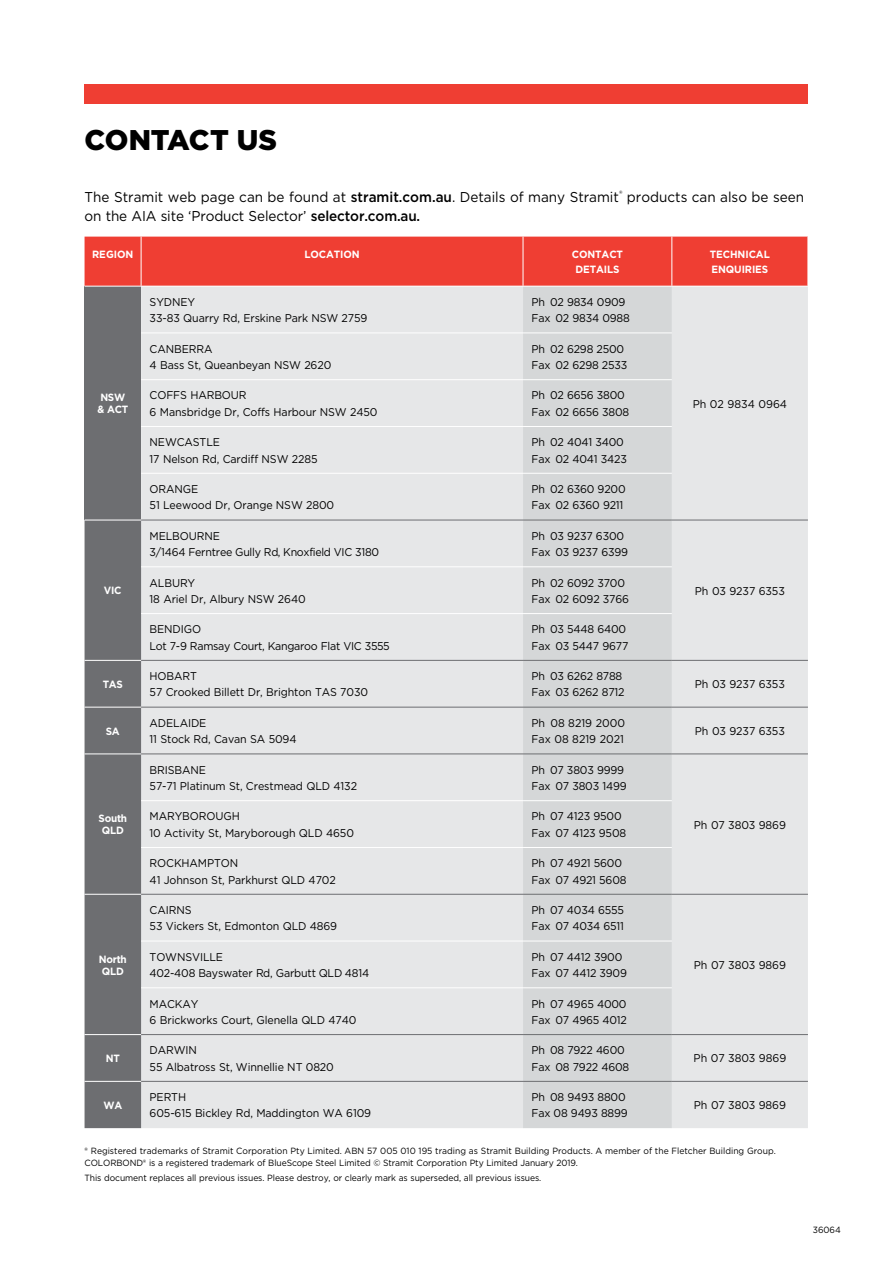
<style>
.page{position:relative;width:893px;height:1263px;background:#fff}
.page>*{position:absolute;margin:0;border:0;box-sizing:border-box;transform-origin:0 0}
.t1{font:900 28.5px "Gotham";letter-spacing:-.005em;color:#000}
.t2{font:14.25px/19.5px "Gotham";color:#000;scale:.95 1}
.t3{font:11.25px/16.2px "Gotham";letter-spacing:-.01em;color:#000;scale:.95 1}
.t4{font:700 10.5px/12px "Gotham";letter-spacing:-.01em;color:#fff;scale:.95 1}
.t5{font:9px/11.2px "Gotham";letter-spacing:-.01em;color:#000;scale:.95 1}
.s1{font-weight:500}
</style>
<div class="page">
<div style="left:85px;top:84px;width:723px;height:19px;background:#ef3e33"></div>
<div style="left:85px;top:237px;width:722px;height:49px;background:#ef3e33"></div>
<div style="left:85px;top:286px;width:56px;height:234px;background:#6d6e71"></div>
<div style="left:141px;top:287px;width:667px;height:841px;background:#e6e7e8"></div>
<div style="left:523px;top:287px;width:149px;height:841px;background:#d5d7d8"></div>
<div style="left:85px;top:521px;width:56px;height:607px;background:#6d6e71"></div>
<hr style="left:85px;top:286px;width:56px;height:1px;background:#fff">
<hr style="left:141px;top:333px;width:382px;height:1px;background:#fff">
<hr style="left:523px;top:333px;width:149px;height:1px;background:#fff">
<hr style="left:141px;top:379px;width:382px;height:1px;background:#fff">
<hr style="left:141px;top:426px;width:382px;height:1px;background:#fff">
<hr style="left:141px;top:473px;width:382px;height:1px;background:#fff">
<hr style="left:141px;top:237px;width:1px;height:49px;background:#fff">
<hr style="left:523px;top:237px;width:1px;height:49px;background:#fff">
<hr style="left:671px;top:237px;width:1px;height:49px;background:#fff">
<hr style="left:85px;top:1081px;width:56px;height:1px;background:#fff">
<hr style="left:85px;top:660px;width:56px;height:1px;background:#fff">
<hr style="left:85px;top:707px;width:56px;height:1px;background:#fff">
<hr style="left:85px;top:753px;width:56px;height:1px;background:#fff">
<hr style="left:523px;top:379px;width:149px;height:1px;background:#fff">
<hr style="left:523px;top:426px;width:149px;height:1px;background:#fff">
<hr style="left:523px;top:473px;width:149px;height:1px;background:#fff">
<hr style="left:523px;top:566px;width:149px;height:1px;background:#fff">
<hr style="left:523px;top:613px;width:149px;height:1px;background:#fff">
<hr style="left:523px;top:800px;width:149px;height:1px;background:#fff">
<hr style="left:523px;top:847px;width:149px;height:1px;background:#fff">
<hr style="left:523px;top:941px;width:149px;height:1px;background:#fff">
<hr style="left:523px;top:987px;width:149px;height:1px;background:#fff">
<hr style="left:141px;top:566px;width:382px;height:1px;background:#fff">
<hr style="left:141px;top:613px;width:382px;height:1px;background:#fff">
<hr style="left:141px;top:800px;width:382px;height:1px;background:#fff">
<hr style="left:141px;top:941px;width:382px;height:1px;background:#fff">
<hr style="left:141px;top:987px;width:382px;height:1px;background:#fff">
<hr style="left:141px;top:847px;width:382px;height:1px;background:#fff">
<hr style="left:85px;top:1034px;width:56px;height:1px;background:#fff">
<hr style="left:85px;top:894px;width:56px;height:1px;background:#fff">
<hr style="left:141px;top:520px;width:382px;height:1px;background:#6d6e71">
<hr style="left:523px;top:520px;width:149px;height:1px;background:#6d6e71">
<hr style="left:141px;top:660px;width:382px;height:1px;background:#6d6e71">
<hr style="left:523px;top:660px;width:149px;height:1px;background:#6d6e71">
<hr style="left:141px;top:707px;width:382px;height:1px;background:#6d6e71">
<hr style="left:523px;top:707px;width:149px;height:1px;background:#6d6e71">
<hr style="left:672px;top:707px;width:136px;height:1px;background:#6d6e71">
<hr style="left:141px;top:753px;width:382px;height:1px;background:#6d6e71">
<hr style="left:523px;top:753px;width:149px;height:1px;background:#6d6e71">
<hr style="left:672px;top:753px;width:136px;height:1px;background:#6d6e71">
<hr style="left:141px;top:894px;width:382px;height:1px;background:#6d6e71">
<hr style="left:523px;top:894px;width:149px;height:1px;background:#6d6e71">
<hr style="left:141px;top:1034px;width:382px;height:1px;background:#6d6e71">
<hr style="left:523px;top:1034px;width:149px;height:1px;background:#6d6e71">
<hr style="left:141px;top:1081px;width:382px;height:1px;background:#6d6e71">
<hr style="left:523px;top:1081px;width:149px;height:1px;background:#6d6e71">
<hr style="left:672px;top:1081px;width:136px;height:1px;background:#6d6e71">
<hr style="left:672px;top:520px;width:136px;height:1px;background:#6d6e71">
<hr style="left:672px;top:660px;width:136px;height:1px;background:#6d6e71">
<hr style="left:672px;top:894px;width:136px;height:1px;background:#6d6e71">
<hr style="left:672px;top:1034px;width:136px;height:1px;background:#6d6e71">
<h1 class="t1" style="left:85px;top:120px;width:194px">CONTACT US</h1>
<p class="t2" style="left:85px;top:187px;width:759px">The Stramit web page can be found at <span class="s1">stramit.com.au</span>. Details of many Stramit<sup>®</sup> products can also be seen on the AIA site ‘Product Selector’ <span class="s1">selector.com.au.</span></p>
<p class="t4" style="left:92px;top:248px;width:45px">REGION</p>
<p class="t4" style="left:304px;top:248px;width:60px">LOCATION</p>
<p class="t4" style="left:572px;top:246px;width:55px;line-height:15px;text-align:center">CONTACT<br>DETAILS</p>
<p class="t4" style="left:710px;top:246px;width:65px;line-height:15px">TECHNICAL<br>ENQUIRIES</p>
<p class="t4" style="left:97px;top:391px;width:34px">NSW &amp; ACT</p>
<p class="t4" style="left:104px;top:585px;width:20px">VIC</p>
<p class="t3" style="left:150px;top:294px;width:231px">SYDNEY<br>33-83 Quarry Rd, Erskine Park NSW 2759</p>
<p class="t3" style="left:531px;top:294px;width:105px">Ph 02 9834 0909<br>Fax 02 9834 0988</p>
<p class="t3" style="left:150px;top:340px;width:193px">CANBERRA<br>4 Bass St, Queanbeyan NSW 2620</p>
<p class="t3" style="left:531px;top:340px;width:102px">Ph 02 6298 2500<br>Fax 02 6298 2533</p>
<p class="t3" style="left:150px;top:387px;width:241px">COFFS HARBOUR<br>6 Mansbridge Dr, Coffs Harbour NSW 2450</p>
<p class="t3" style="left:531px;top:387px;width:104px">Ph 02 6656 3800<br>Fax 02 6656 3808</p>
<p class="t3" style="left:150px;top:434px;width:178px">NEWCASTLE<br>17 Nelson Rd, Cardiff NSW 2285</p>
<p class="t3" style="left:531px;top:434px;width:102px">Ph 02 4041 3400<br>Fax 02 4041 3423</p>
<p class="t3" style="left:150px;top:481px;width:196px">ORANGE<br>51 Leewood Dr, Orange NSW 2800</p>
<p class="t3" style="left:531px;top:481px;width:101px">Ph 02 6360 9200<br>Fax 02 6360 9211</p>
<p class="t3" style="left:150px;top:527px;width:243px">MELBOURNE<br>3/1464 Ferntree Gully Rd, Knoxfield VIC 3180</p>
<p class="t3" style="left:531px;top:527px;width:103px">Ph 03 9237 6300<br>Fax 03 9237 6399</p>
<p class="t3" style="left:150px;top:574px;width:166px">ALBURY<br>18 Ariel Dr, Albury NSW 2640</p>
<p class="t3" style="left:531px;top:574px;width:104px">Ph 02 6092 3700<br>Fax 02 6092 3766</p>
<p class="t3" style="left:150px;top:621px;width:254px">BENDIGO<br>Lot 7-9 Ramsay Court, Kangaroo Flat VIC 3555</p>
<p class="t3" style="left:531px;top:621px;width:103px">Ph 03 5448 6400<br>Fax 03 5447 9677</p>
<p class="t3" style="left:693px;top:395px;width:101px">Ph 02 9834 0964</p>
<p class="t3" style="left:695px;top:582px;width:96px">Ph 03 9237 6353</p>
<p class="t4" style="left:103px;top:678px;width:23px">TAS</p>
<p class="t3" style="left:150px;top:668px;width:232px">HOBART<br>57 Crooked Billett Dr, Brighton TAS 7030</p>
<p class="t3" style="left:531px;top:668px;width:99px">Ph 03 6262 8788<br>Fax 03 6262 8712</p>
<p class="t3" style="left:695px;top:676px;width:96px">Ph 03 9237 6353</p>
<p class="t4" style="left:106px;top:725px;width:16px">SA</p>
<p class="t3" style="left:150px;top:715px;width:156px">ADELAIDE<br>11 Stock Rd, Cavan SA 5094</p>
<p class="t3" style="left:531px;top:715px;width:100px">Ph 08 8219 2000<br>Fax 08 8219 2021</p>
<p class="t3" style="left:695px;top:723px;width:96px">Ph 03 9237 6353</p>
<p class="t4" style="left:99px;top:812px;width:32px;text-align:center">South<br>QLD</p>
<p class="t4" style="left:99px;top:953px;width:31px">North<br>QLD</p>
<p class="t3" style="left:150px;top:761px;width:220px">BRISBANE<br>57-71 Platinum St, Crestmead QLD 4132</p>
<p class="t3" style="left:531px;top:761px;width:102px">Ph 07 3803 9999<br>Fax 07 3803 1499</p>
<p class="t3" style="left:150px;top:808px;width:217px">MARYBOROUGH<br>10 Activity St, Maryborough QLD 4650</p>
<p class="t3" style="left:531px;top:808px;width:101px">Ph 07 4123 9500<br>Fax 07 4123 9508</p>
<p class="t3" style="left:150px;top:855px;width:198px">ROCKHAMPTON<br>41 Johnson St, Parkhurst QLD 4702</p>
<p class="t3" style="left:531px;top:855px;width:102px">Ph 07 4921 5600<br>Fax 07 4921 5608</p>
<p class="t3" style="left:150px;top:902px;width:199px">CAIRNS<br>53 Vickers St, Edmonton QLD 4869</p>
<p class="t3" style="left:531px;top:902px;width:99px">Ph 07 4034 6555<br>Fax 07 4034 6511</p>
<p class="t3" style="left:150px;top:948px;width:233px">TOWNSVILLE<br>402-408 Bayswater Rd, Garbutt QLD 4814</p>
<p class="t3" style="left:531px;top:948px;width:102px">Ph 07 4412 3900<br>Fax 07 4412 3909</p>
<p class="t3" style="left:150px;top:995px;width:219px">MACKAY<br>6 Brickworks Court, Glenella QLD 4740</p>
<p class="t3" style="left:531px;top:995px;width:102px">Ph 07 4965 4000<br>Fax 07 4965 4012</p>
<p class="t3" style="left:694px;top:816px;width:98px">Ph 07 3803 9869</p>
<p class="t3" style="left:694px;top:956px;width:98px">Ph 07 3803 9869</p>
<p class="t4" style="left:106px;top:1052px;width:16px">NT</p>
<p class="t3" style="left:150px;top:1042px;width:196px">DARWIN<br>55 Albatross St, Winnellie NT 0820</p>
<p class="t3" style="left:531px;top:1042px;width:104px">Ph 08 7922 4600<br>Fax 08 7922 4608</p>
<p class="t3" style="left:693px;top:1050px;width:99px">Ph 07 3803 9869</p>
<p class="t4" style="left:103px;top:1099px;width:21px">WA</p>
<p class="t3" style="left:150px;top:1089px;width:235px">PERTH<br>605-615 Bickley Rd, Maddington WA 6109</p>
<p class="t3" style="left:531px;top:1089px;width:103px">Ph 08 9493 8800<br>Fax 08 9493 8899</p>
<p class="t3" style="left:694px;top:1097px;width:98px">Ph 07 3803 9869</p>
<p class="t5" style="left:85px;top:1145px;width:729px">® Registered trademarks of Stramit Corporation Pty Limited. ABN 57 005 010 195 trading as Stramit Building Products. A member of the Fletcher Building Group.<br>COLORBOND® is a registered trademark of BlueScope Steel Limited © Stramit Corporation Pty Limited January 2019.</p>
<p class="t5" style="left:85px;top:1172px;width:482px">This document replaces all previous issues. Please destroy, or clearly mark as superseded, all previous issues.</p>
<p class="t5" style="left:813px;top:1224px;width:31px">36064</p>
</div>
